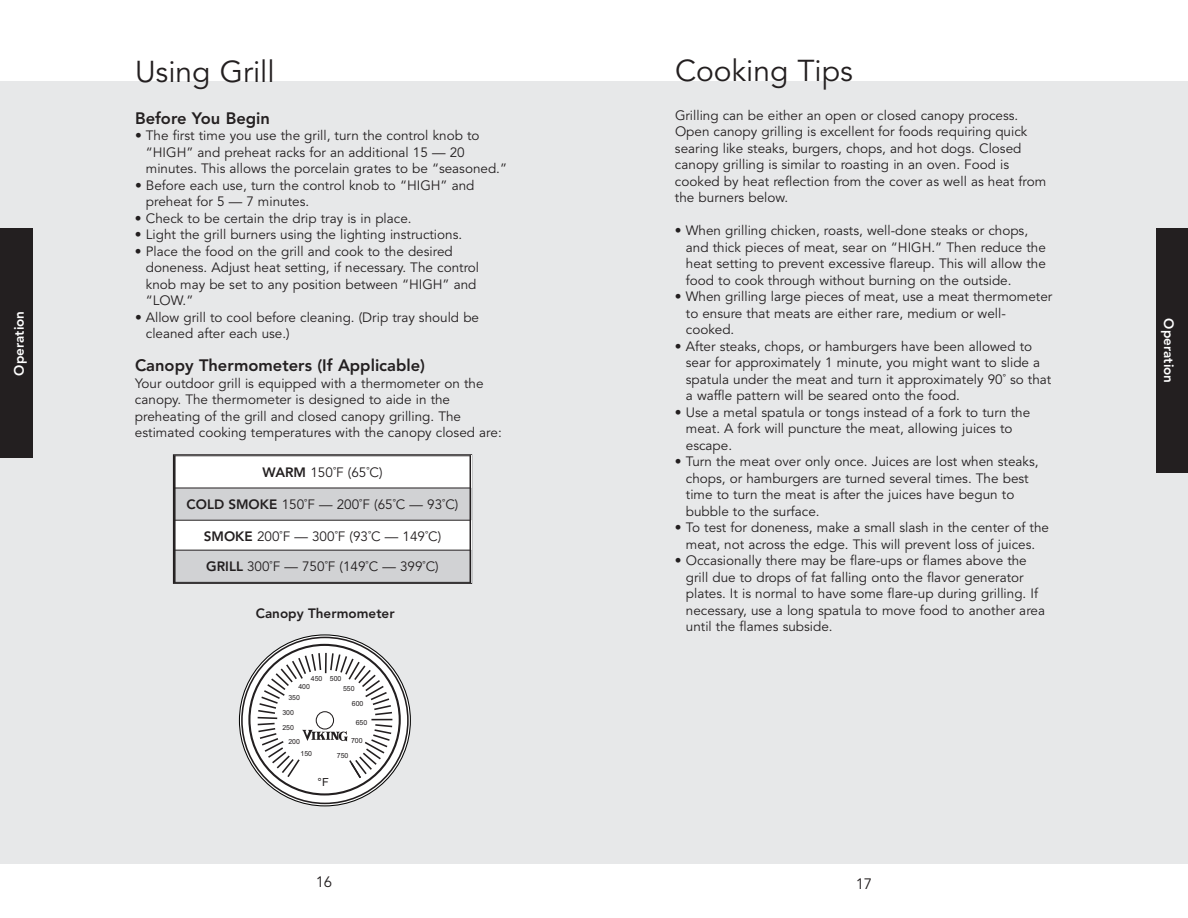
<style>
.page{position:relative;width:1188px;height:918px;background:#fff}
.page>*{position:absolute;margin:0;border:0;box-sizing:border-box;transform-origin:0 0}
.t1{font:30px "Avenir";color:#231f20}
.t2{font:800 16.5px "Avenir";color:#231f20}
.t3{font:15px "Avenir";color:#231f20}
.t4{font:13.5px/16.5px "Avenir";color:#231f20}
.t5{font:800 13.5px "Avenir";color:#fff}
.t6{font:800 13.5px "Avenir";color:#231f20}
.t7{font:11.1px "Arial";color:#231f20}
.t8{font:7.05px "Arial";color:#231f20}
.s1{font-weight:800}
</style>
<div class="page">
<div style="left:594px;top:81px;width:594px;height:783px;background:#e7e8e9"></div>
<div style="left:1156px;top:228px;width:32px;height:245px;background:#231f20"></div>
<div style="left:0;top:81px;width:594px;height:783px;background:#e7e8e9"></div>
<div style="left:0;top:228px;width:33px;height:230px;background:#231f20"></div>
<svg style="left:239px;top:635px;width:171px;height:171px;background:#c1c0c0"></svg>
<svg style="left:256px;top:651px;width:138px;height:129px;background:#e1e1e1"></svg>
<div style="left:173px;top:454px;width:299px;height:130px;border:1px solid #231f20"></div>
<div style="left:174px;top:455px;width:297px;height:33px;background:#fff"></div>
<div style="left:174px;top:488px;width:297px;height:32px;background:#d1d2d4"></div>
<div style="left:174px;top:520px;width:297px;height:30px;background:#fff"></div>
<div style="left:174px;top:550px;width:297px;height:33px;background:#d1d2d4"></div>
<hr style="left:174px;top:455px;width:2px;height:128px;background:#231f20">
<hr style="left:470px;top:455px;width:1px;height:128px;background:#231f20">
<hr style="left:174px;top:455px;width:297px;height:1px;background:#231f20">
<hr style="left:174px;top:488px;width:297px;height:1px;background:#231f20">
<hr style="left:174px;top:520px;width:297px;height:1px;background:#231f20">
<hr style="left:174px;top:550px;width:297px;height:1px;background:#231f20">
<hr style="left:174px;top:582px;width:297px;height:1px;background:#231f20">
<p class="t5" style="left:13px;top:376px;width:66px;rotate:-90deg">Operation</p>
<h1 class="t1" style="left:135px;top:59px;width:141px">Using Grill</h1>
<p class="t2" style="left:135px;top:111px;width:137px">Before You Begin</p>
<p class="t4" style="left:146px;top:129px;width:363px;text-indent:-11px">• The first time you use the grill, turn the control knob to “HIGH” and preheat racks for an additional 15 — 20 minutes. This allows the porcelain grates to be “seasoned.”</p>
<p class="t4" style="left:146px;top:178px;width:330px;text-indent:-11px">• Before each use, turn the control knob to “HIGH” and preheat for 5 — 7 minutes.</p>
<p class="t4" style="left:135px;top:211px;width:278px">• Check to be certain the drip tray is in place.</p>
<p class="t4" style="left:135px;top:228px;width:329px">• Light the grill burners using the lighting instructions.</p>
<p class="t4" style="left:146px;top:244px;width:335px;text-indent:-11px">• Place the food on the grill and cook to the desired doneness. Adjust heat setting, if necessary. The control knob may be set to any position between “HIGH” and “LOW.”</p>
<p class="t4" style="left:146px;top:310px;width:335px;text-indent:-11px">• Allow grill to cool before cleaning. (Drip tray should be cleaned after each use.)</p>
<p class="t2" style="left:135px;top:359px;width:292px">Canopy Thermometers (If Applicable)</p>
<p class="t4" style="left:135px;top:376px;width:368px">Your outdoor grill is equipped with a thermometer on the canopy. The thermometer is designed to aide in the preheating of the grill and closed canopy grilling. The estimated cooking temperatures with the canopy closed are:</p>
<p class="t4" style="left:262px;top:465px;width:122px"><span class="s1">WARM</span> 150˚F (65˚C)</p>
<p class="t4" style="left:187px;top:497px;width:273px"><span class="s1">COLD SMOKE</span> 150˚F — 200˚F (65˚C — 93˚C)</p>
<p class="t4" style="left:204px;top:529px;width:239px"><span class="s1">SMOKE</span> 200˚F — 300˚F (93˚C — 149˚C)</p>
<p class="t4" style="left:206px;top:559px;width:234px"><span class="s1">GRILL</span> 300˚F — 750˚F (149˚C — 399˚C)</p>
<p class="t6" style="left:256px;top:608px;width:140px">Canopy Thermometer</p>
<p class="t8" style="left:311px;top:675px;width:32px">450 500</p>
<p class="t8" style="left:298px;top:682px;width:13px">400</p>
<p class="t8" style="left:288px;top:693px;width:13px">350</p>
<p class="t8" style="left:282px;top:708px;width:13px">300</p>
<p class="t8" style="left:282px;top:723px;width:13px">250</p>
<p class="t8" style="left:288px;top:738px;width:13px">200</p>
<p class="t8" style="left:301px;top:749px;width:13px">150</p>
<p class="t7" style="left:318px;top:776px;width:13px">°F</p>
<p class="t8" style="left:343px;top:685px;width:13px">550</p>
<p class="t8" style="left:352px;top:699px;width:13px">600</p>
<p class="t8" style="left:351px;top:737px;width:13px">700</p>
<p class="t8" style="left:356px;top:719px;width:13px">650</p>
<p class="t8" style="left:337px;top:751px;width:13px">750</p>
<h1 class="t1" style="left:675px;top:58px;width:179px">Cooking Tips</h1>
<p class="t4" style="left:675px;top:108px;width:373px">Grilling can be either an open or closed canopy process.<br>Open canopy grilling is excellent for foods requiring quick searing like steaks, burgers, chops, and hot dogs. Closed canopy grilling is similar to roasting in an oven. Food is cooked by heat reflection from the cover as well as heat from the burners below.</p>
<p class="t4" style="left:686px;top:223px;width:362px;text-indent:-11px">• When grilling chicken, roasts, well-done steaks or chops, and thick pieces of meat, sear on “HIGH.” Then reduce the heat setting to prevent excessive flareup. This will allow the food to cook through without burning on the outside.</p>
<p class="t4" style="left:686px;top:289px;width:368px;text-indent:-11px">• When grilling large pieces of meat, use a meat thermometer to ensure that meats are either rare, medium or well&shy;cooked.</p>
<p class="t4" style="left:686px;top:339px;width:367px;text-indent:-11px">• After steaks, chops, or hamburgers have been allowed to sear for approximately 1 minute, you might want to slide a spatula under the meat and turn it approximately 90˚ so that a waffle pattern will be seared onto the food.</p>
<p class="t4" style="left:686px;top:405px;width:346px;text-indent:-11px">• Use a metal spatula or tongs instead of a fork to turn the meat. A fork will puncture the meat, allowing juices to escape.</p>
<p class="t4" style="left:686px;top:454px;width:354px;text-indent:-11px">• Turn the meat over only once. Juices are lost when steaks, chops, or hamburgers are turned several times. The best time to turn the meat is after the juices have begun to bubble to the surface.</p>
<p class="t4" style="left:675px;top:520px;width:376px;text-align:center">• To test for doneness, make a small slash in the center of the meat, not across the edge. This will prevent loss of juices.</p>
<p class="t4" style="left:686px;top:553px;width:361px;text-indent:-11px">• Occasionally there may be flare-ups or flames above the grill due to drops of fat falling onto the flavor generator plates. It is normal to have some flare-up during grilling. If necessary, use a long spatula to move food to another area until the flames subside.</p>
<p class="t3" style="left:316px;top:876px;width:18px">16</p>
<p class="t3" style="left:856px;top:877px;width:18px">17</p>
<p class="t5" style="left:1175px;top:318px;width:66px;rotate:90deg">Operation</p>
</div>
